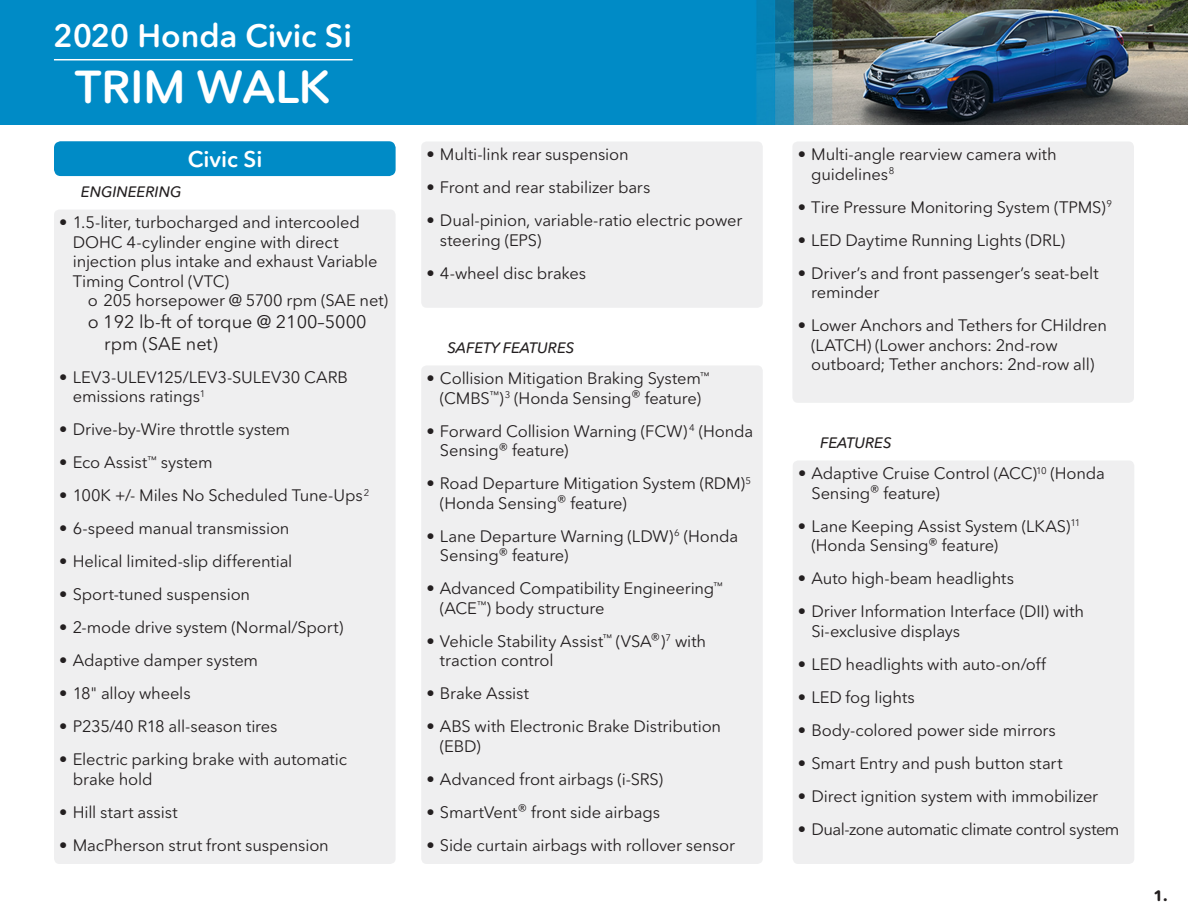
<style>
.page{position:relative;width:1188px;height:918px;background:#fff}
.page>*{position:absolute;margin:0;border:0;box-sizing:border-box;transform-origin:0 0}
.t1{font:600 45.75px "Avenir Next Rounded Std";letter-spacing:.005em;color:#fff}
.t2{font:600 32.1px "Avenir Next Rounded Std";color:#fff}
.t3{font:600 22.5px "Avenir Next Rounded Std";color:#fff}
.t4{font:18px/21.6px "Avenir Next Rounded Std";color:#231f20}
.t5{font:16.5px/19.5px "Avenir Next Rounded Std";letter-spacing:-.01em;color:#231f20}
.t6{font:16.5px "Avenir Next Rounded Std";letter-spacing:-.03em;color:#231f20}
.t7{font:15px "Avenir Next Rounded Std Med It";color:#231f20}
.t8{font:700 15px "Avenir Next Rounded Std";color:#231f20}
</style>
<div class="page">
<div style="left:54px;top:210px;width:342px;height:654px;background:#efeff0;border-radius:5px"></div>
<div style="left:421px;top:365px;width:342px;height:499px;background:#efeff0;border-radius:5px"></div>
<div style="left:793px;top:460px;width:341px;height:404px;background:#efeff0;border-radius:5px"></div>
<div style="left:54px;top:141px;width:342px;height:35px;background:#008bc6;border-radius:7px"></div>
<img style="left:0;top:0;width:1188px;height:124px">
<hr style="left:54px;top:59px;width:299px;height:1px;background:#fff">
<div style="left:421px;top:141px;width:342px;height:167px;background:#efeff0;border-radius:5px"></div>
<div style="left:792px;top:141px;width:342px;height:262px;background:#efeff0;border-radius:5px"></div>
<h2 class="t2" style="left:53px;top:16px;width:300px">2020 Honda Civic Si</h2>
<h1 class="t1" style="left:75px;top:60px;width:257px">TRIM WALK</h1>
<p class="t7" style="left:81px;top:183px;width:102px">ENGINEERING</p>
<h3 class="t3" style="left:188px;top:146px;width:76px">Civic Si</h3>
<p class="t5" style="left:73px;top:213px;width:306px;text-indent:-13px">• 1.5-liter, turbocharged and intercooled DOHC 4-cylinder engine with direct injection plus intake and exhaust Variable Timing Control (VTC)</p>
<p class="t5" style="left:88px;top:291px;width:302px">o 205 horsepower @ 5700 rpm (SAE net)</p>
<p class="t4" style="left:104px;top:311px;width:264px;text-indent:-17px">o 192 lb-ft of torque @ 2100–5000 rpm (SAE net)</p>
<p class="t5" style="left:73px;top:367px;width:277px;text-indent:-13px">• LEV3-ULEV125/LEV3-SULEV30 CARB emissions ratings<sup>1</sup></p>
<p class="t5" style="left:59px;top:420px;width:232px">• Drive-by-Wire throttle system</p>
<p class="t5" style="left:59px;top:453px;width:155px">• Eco Assist<sup>™</sup> system</p>
<p class="t5" style="left:59px;top:486px;width:312px">• 100K +/- Miles No Scheduled Tune-Ups<sup>2</sup></p>
<p class="t5" style="left:59px;top:519px;width:232px">• 6-speed manual transmission</p>
<p class="t5" style="left:59px;top:552px;width:235px">• Helical limited-slip differential</p>
<p class="t5" style="left:59px;top:585px;width:192px">• Sport-tuned suspension</p>
<p class="t5" style="left:59px;top:618px;width:286px">• 2-mode drive system (Normal/Sport)</p>
<p class="t5" style="left:59px;top:651px;width:200px">• Adaptive damper system</p>
<p class="t5" style="left:59px;top:684px;width:133px">• 18" alloy wheels</p>
<p class="t5" style="left:59px;top:717px;width:220px">• P235/40 R18 all-season tires</p>
<p class="t5" style="left:73px;top:750px;width:276px;text-indent:-13px">• Electric parking brake with automatic brake hold</p>
<p class="t5" style="left:59px;top:802px;width:120px">• Hill start assist</p>
<p class="t5" style="left:59px;top:835px;width:271px">• MacPherson strut front suspension</p>
<p class="t5" style="left:426px;top:145px;width:204px">• Multi-link rear suspension</p>
<p class="t5" style="left:426px;top:178px;width:225px">• Front and rear stabilizer bars</p>
<p class="t5" style="left:440px;top:211px;width:304px;text-indent:-13px">• Dual-pinion, variable-ratio electric power steering (EPS)</p>
<p class="t5" style="left:426px;top:263px;width:161px">• 4-wheel disc brakes</p>
<p class="t7" style="left:447px;top:339px;width:128px">SAFETY FEATURES</p>
<p class="t5" style="left:426px;top:369px;width:284px;text-align:center">• Collision Mitigation Braking System<sup>™ </sup>(CMBS<sup>™</sup>)<sup>3</sup> (Honda Sensing® feature)</p>
<p class="t5" style="left:440px;top:421px;width:315px;text-indent:-14px">• Forward Collision Warning (FCW) <sup>4</sup> (Honda<br>Sensing® feature)</p>
<p class="t5" style="left:440px;top:474px;width:313px;text-indent:-14px">• Road Departure Mitigation System (RDM)<sup>5 </sup>(Honda Sensing® feature)</p>
<p class="t5" style="left:440px;top:526px;width:300px;text-indent:-14px">• Lane Departure Warning (LDW)<sup>6</sup> (Honda<br>Sensing® feature)</p>
<p class="t5" style="left:440px;top:579px;width:284px;text-indent:-14px">• Advanced Compatibility Engineering<sup>™ </sup>(ACE<sup>™</sup>) body structure</p>
<p class="t5" style="left:440px;top:631px;width:268px;text-indent:-13px">• Vehicle Stability Assist<sup>™</sup> (VSA®)<sup>7</sup> with traction control</p>
<p class="t5" style="left:426px;top:684px;width:104px">• Brake Assist</p>
<p class="t5" style="left:440px;top:717px;width:283px;text-indent:-13px">• ABS with Electronic Brake Distribution (EBD)</p>
<p class="t5" style="left:426px;top:769px;width:238px">• Advanced front airbags (i-SRS)</p>
<p class="t5" style="left:426px;top:802px;width:235px">• SmartVent® front side airbags</p>
<p class="t5" style="left:426px;top:835px;width:310px">• Side curtain airbags with rollover sensor</p>
<p class="t5" style="left:811px;top:145px;width:247px;text-indent:-13px">• Multi-angle rearview camera with guidelines<sup>8</sup></p>
<p class="t5" style="left:798px;top:197px;width:316px">• Tire Pressure Monitoring System (TPMS)<sup>9</sup></p>
<p class="t5" style="left:798px;top:230px;width:269px">• LED Daytime Running Lights (DRL)</p>
<p class="t5" style="left:811px;top:263px;width:289px;text-indent:-13px">• Driver’s and front passenger’s seat-belt reminder</p>
<p class="t5" style="left:811px;top:316px;width:297px;text-indent:-13px">• Lower Anchors and Tethers for CHildren (LATCH) (Lower anchors: 2nd-row outboard; Tether anchors: 2nd-row all)</p>
<p class="t7" style="left:820px;top:434px;width:73px">FEATURES</p>
<p class="t5" style="left:812px;top:464px;width:295px;text-indent:-13px">• Adaptive Cruise Control (ACC)<sup>10</sup> (Honda<br>Sensing® feature)</p>
<p class="t5" style="left:812px;top:516px;width:270px;text-indent:-14px">• Lane Keeping Assist System (LKAS)<sup>11 </sup>(Honda Sensing® feature)</p>
<p class="t5" style="left:798px;top:569px;width:218px">• Auto high-beam headlights</p>
<p class="t5" style="left:811px;top:602px;width:274px;text-indent:-13px">• Driver Information Interface (DII) with<br>Si-exclusive displays</p>
<p class="t5" style="left:798px;top:654px;width:250px">• LED headlights with auto-on/off</p>
<p class="t5" style="left:798px;top:687px;width:118px">• LED fog lights</p>
<p class="t5" style="left:798px;top:720px;width:259px">• Body-colored power side mirrors</p>
<p class="t5" style="left:798px;top:753px;width:266px">• Smart Entry and push button start</p>
<p class="t5" style="left:798px;top:786px;width:302px">• Direct ignition system with immobilizer</p>
<p class="t6" style="left:798px;top:819px;width:323px">• Dual-zone automatic climate control system</p>
<p class="t8" style="left:1153px;top:887px;width:16px">1.</p>
</div>
